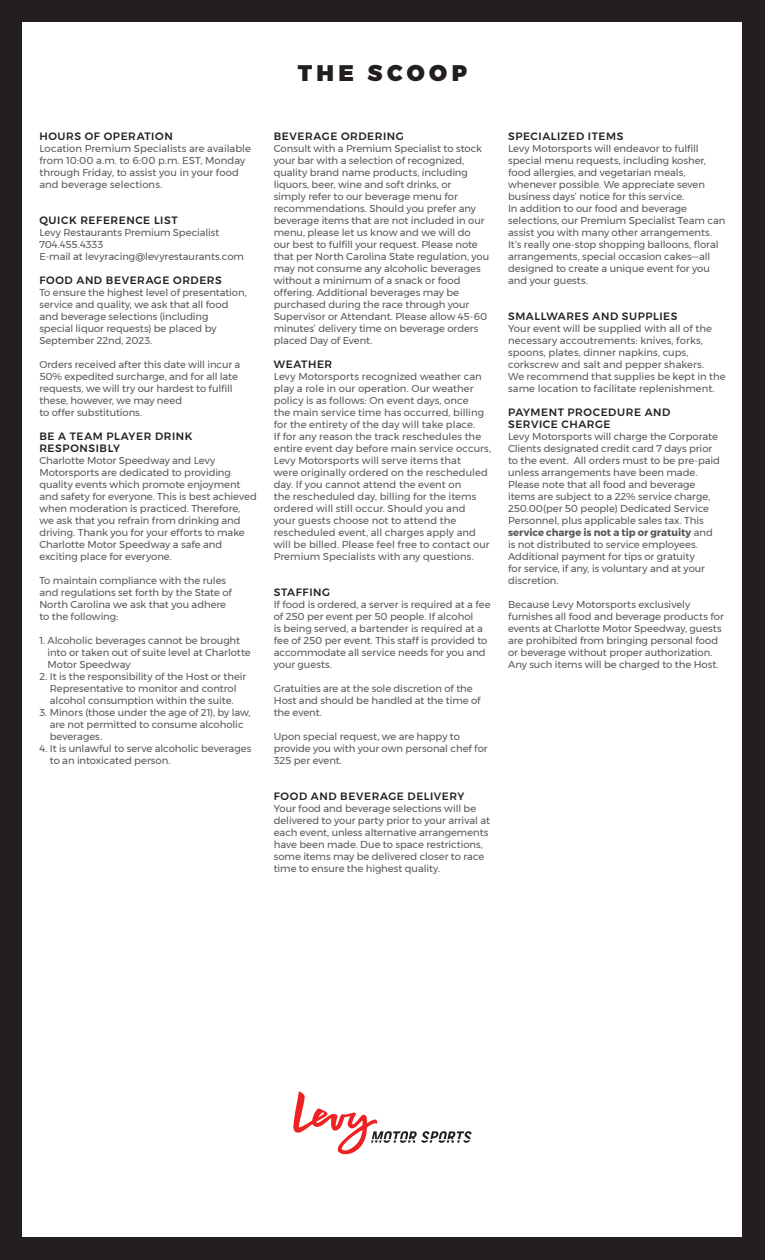
<style>
.page{position:relative;width:765px;height:1260px;background:#231f20}
.page>*{position:absolute;margin:0;border:0;box-sizing:border-box;transform-origin:0 0}
.Section_Dividers{font:900 22.5px "Montserrat";letter-spacing:.2em;color:#231f20}
.Item{font:500 10.62px/12.8px "Montserrat";letter-spacing:.055em;color:#231f20}
.Item_Description{font:500 10.62px "Montserrat";letter-spacing:.05em;color:#231f20}
.Item_Description-2{font:10px/12px "Montserrat";letter-spacing:-.005em;color:#57585a}
.Item-2{font:10px/12px "Montserrat";letter-spacing:-.005em;color:#57585a}
.s1{font-weight:700}
</style>
<div class="page">
<div style="left:22px;top:22px;width:720px;height:1216px;background:#fff"></div>
<svg style="left:293px;top:1091px;width:179px;height:63px"></svg>
<p class="Section_Dividers" style="left:298px;top:55px;width:171px">THE SCOOP</p>
<p class="Item" style="left:39px;top:129px;width:135px">HOURS OF OPERATION</p>
<p class="Item_Description-2" style="left:39px;top:142px;width:213px">Location Premium Specialists are available from 10:00 a.m. to 6:00 p.m. EST, Monday through Friday, to assist you in your food and beverage selections.</p>
<p class="Item" style="left:39px;top:213px;width:140px">QUICK REFERENCE LIST</p>
<p class="Item-2" style="left:39px;top:226px;width:206px">Levy Restaurants Premium Specialist<br>704.455.4333<br>E-mail at levyracing@levyrestaurants.com</p>
<p class="Item" style="left:39px;top:273px;width:184px">FOOD AND BEVERAGE ORDERS</p>
<p class="Item_Description-2" style="left:39px;top:286px;width:209px">To ensure the highest level of presentation, service and quality, we ask that all food and beverage selections (including<br>special liquor requests) be placed by September 22nd, 2023.</p>
<p class="Item_Description-2" style="left:39px;top:358px;width:203px">Orders received after this date will incur a 50% expedited surcharge, and for all late requests, we will try our hardest to fulfill these, however, we may need<br>to offer substitutions.</p>
<p class="Item" style="left:39px;top:429px;width:155px">BE A TEAM PLAYER DRINK<br>RESPONSIBLY</p>
<p class="Item_Description-2" style="left:39px;top:455px;width:219px">Charlotte Motor Speedway and Levy Motorsports are dedicated to providing quality events which promote enjoyment and safety for everyone. This is best achieved when moderation is practiced. Therefore, we ask that you refrain from drinking and driving. Thank you for your efforts to make Charlotte Motor Speedway a safe and exciting place for everyone.</p>
<p class="Item_Description-2" style="left:39px;top:575px;width:194px">To maintain compliance with the rules and regulations set forth by the State of North Carolina we ask that you adhere to the following:</p>
<p class="Item_Description-2" style="left:48px;top:635px;width:205px;text-indent:-8px">1. Alcoholic beverages cannot be brought into or taken out of suite level at Charlotte<br>Motor Speedway</p>
<p class="Item_Description-2" style="left:39px;top:671px;width:208px;text-align:center">2. It is the responsibility of the Host or their<br>Representative to monitor and control alcohol consumption within the suite.</p>
<p class="Item_Description-2" style="left:50px;top:707px;width:202px;text-indent:-10px">3. Minors (those under the age of 21), by law, are not permitted to consume alcoholic beverages.</p>
<p class="Item_Description-2" style="left:50px;top:743px;width:203px;text-indent:-10px">4. It is unlawful to serve alcoholic beverages to an intoxicated person.</p>
<p class="Item" style="left:274px;top:129px;width:132px">BEVERAGE ORDERING</p>
<p class="Item_Description-2" style="left:274px;top:142px;width:217px">Consult with a Premium Specialist to stock your bar with a selection of recognized, quality brand name products, including liquors, beer, wine and soft drinks, or<br>simply refer to our beverage menu for recommendations. Should you prefer any beverage items that are not included in our menu, please let us know and we will do our best to fulfill your request. Please note that per North Carolina State regulation, you may not consume any alcoholic beverages without a minimum of a snack or food offering. Additional beverages may be purchased during the race through your Supervisor or Attendant. Please allow 45-60 minutes’ delivery time on beverage orders placed Day of Event.</p>
<p class="Item_Description" style="left:274px;top:356px;width:60px">WEATHER</p>
<p class="Item_Description-2" style="left:274px;top:370px;width:219px">Levy Motorsports recognized weather can play a role in our operation. Our weather policy is as follows: On event days, once<br>the main service time has occurred, billing for the entirety of the day will take place.<br>If for any reason the track reschedules the entire event day before main service occurs, Levy Motorsports will serve items that<br>were originally ordered on the rescheduled day. If you cannot attend the event on<br>the rescheduled day, billing for the items ordered will still occur. Should you and<br>your guests choose not to attend the rescheduled event, all charges apply and will be billed. Please feel free to contact our Premium Specialists with any questions.</p>
<p class="Item" style="left:274px;top:585px;width:58px">STAFFING</p>
<p class="Item_Description-2" style="left:274px;top:598px;width:219px">If food is ordered, a server is required at a fee of 250 per event per 50 people. If alcohol<br>is being served, a bartender is required at a fee of 250 per event. This staff is provided to accommodate all service needs for you and your guests.</p>
<p class="Item_Description-2" style="left:274px;top:682px;width:208px">Gratuities are at the sole discretion of the<br>Host and should be handled at the time of the event.</p>
<p class="Item_Description-2" style="left:274px;top:730px;width:216px">Upon special request, we are happy to provide you with your own personal chef for<br>325 per event.</p>
<p class="Item" style="left:274px;top:789px;width:192px">FOOD AND BEVERAGE DELIVERY</p>
<p class="Item_Description-2" style="left:274px;top:802px;width:218px">Your food and beverage selections will be delivered to your party prior to your arrival at each event, unless alternative arrangements have been made. Due to space restrictions, some items may be delivered closer to race time to ensure the highest quality.</p>
<p class="Item" style="left:508px;top:129px;width:117px">SPECIALIZED ITEMS</p>
<p class="Item_Description-2" style="left:508px;top:142px;width:219px">Levy Motorsports will endeavor to fulfill special menu requests, including kosher, food allergies, and vegetarian meals, whenever possible. We appreciate seven business days’ notice for this service.<br>In addition to our food and beverage selections, our Premium Specialist Team can assist you with many other arrangements.<br>It’s really one-stop shopping balloons, floral arrangements, special occasion cakes—all designed to create a unique event for you and your guests.</p>
<p class="Item" style="left:508px;top:309px;width:171px">SMALLWARES AND SUPPLIES</p>
<p class="Item_Description-2" style="left:508px;top:322px;width:219px">Your event will be supplied with all of the necessary accoutrements: knives, forks, spoons, plates, dinner napkins, cups, corkscrew and salt and pepper shakers.<br>We recommend that supplies be kept in the same location to facilitate replenishment.</p>
<p class="Item" style="left:508px;top:405px;width:164px">PAYMENT PROCEDURE AND<br>SERVICE CHARGE</p>
<p class="Item_Description-2" style="left:508px;top:431px;width:213px">Levy Motorsports will charge the Corporate Clients designated credit card 7 days prior to the event. All orders must to be pre-paid unless arrangements have been made.</p>
<p class="Item_Description-2" style="left:508px;top:479px;width:206px">Please note that all food and beverage items are subject to a 22% service charge, 250.00(per 50 people) Dedicated Service Personnel, plus applicable sales tax. This <span class="s1">service charge is not a tip or gratuity</span> and is not distributed to service employees.<br>Additional payment for tips or gratuity<br>for service, if any, is voluntary and at your discretion.</p>
<p class="Item_Description-2" style="left:508px;top:599px;width:217px">Because Levy Motorsports exclusively furnishes all food and beverage products for events at Charlotte Motor Speedway, guests are prohibited from bringing personal food or beverage without proper authorization.<br>Any such items will be charged to the Host.</p>
</div>
